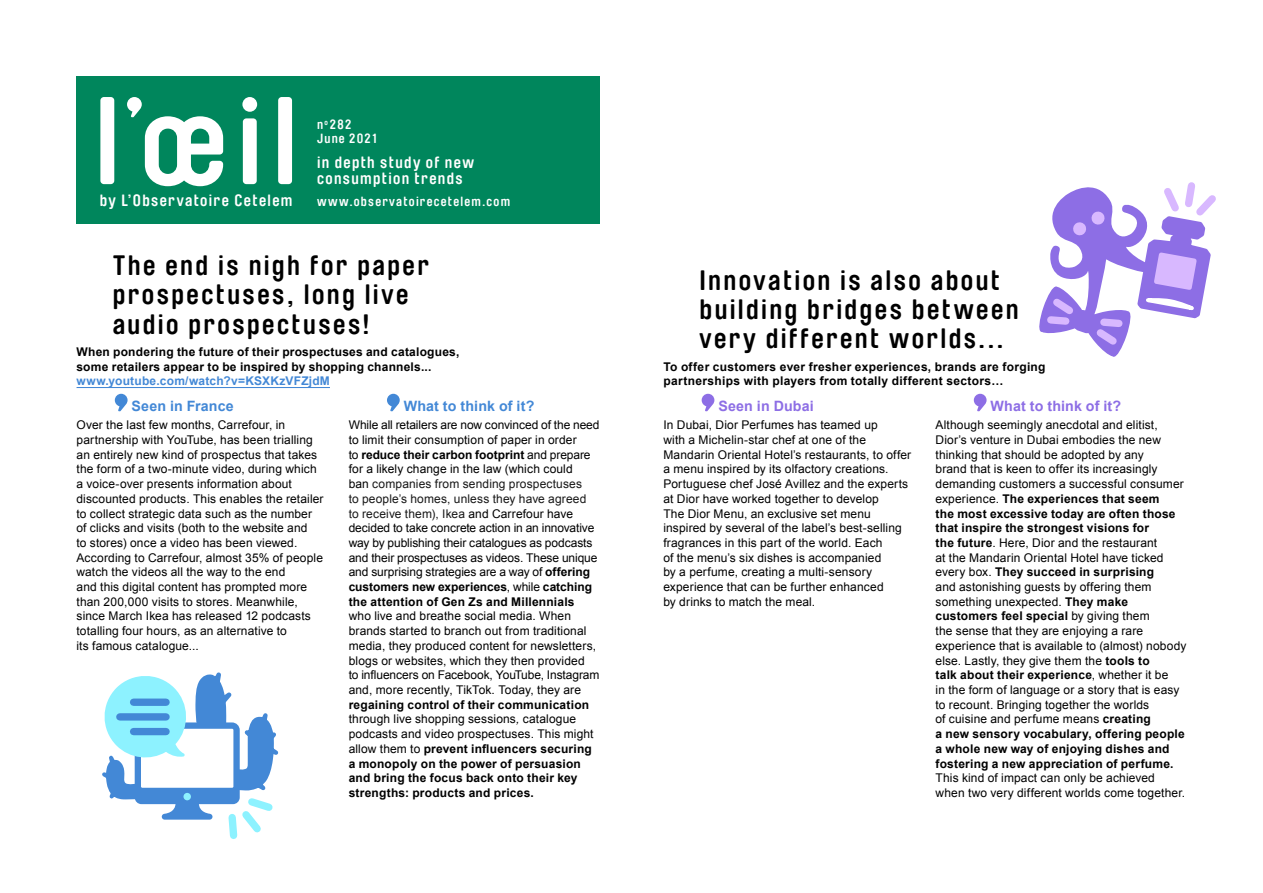
<style>
.page{position:relative;width:1263px;height:893px;background:#fff}
.page>*{position:absolute;margin:0;border:0;box-sizing:border-box;transform-origin:0 0}
.t1{font:700 27.75px/29.4px "Brauer Neue";letter-spacing:.085em;color:#000}
.t2{font:700 16.2px/16.5px "Brauer Neue";letter-spacing:.08em;color:#fff}
.t3{font:700 14.25px "Arial";letter-spacing:.01em;color:#4388d6}
.t4{font:700 14.25px "Arial";letter-spacing:.01em;color:#8d6ee5}
.t5{font:700 13.2px/13.5px "Brauer Neue";letter-spacing:.09em;color:#fff}
.t6{font:12px/14.7px "Arial";letter-spacing:.01em;color:#000}
.t7{font:700 12px/14.7px "Arial";letter-spacing:.02em;color:#000}
.t8{font:700 12px "Arial";letter-spacing:.015em;color:#4388d6}
.s1{font-weight:700}
.s2{color:#181818}
.s3{font-weight:400}
.s4{font-weight:400;font-style:italic}
</style>
<div class="page">
<svg style="left:702px;top:394px;width:12px;height:17px"></svg>
<svg style="left:974px;top:394px;width:12px;height:17px"></svg>
<svg style="left:115px;top:394px;width:13px;height:17px"></svg>
<svg style="left:387px;top:394px;width:13px;height:17px"></svg>
<div style="left:77px;top:77px;width:523px;height:147px;background:#00865c"></div>
<svg style="left:100px;top:97px;width:192px;height:89px"></svg>
<svg style="left:102px;top:672px;width:177px;height:167px"></svg>
<svg style="left:1039px;top:182px;width:177px;height:175px"></svg>
<hr style="left:77px;top:387px;width:253px;height:1px;background:#4388d6">
<p class="t5" style="left:317px;top:118px;width:62px">n<sup>o</sup> 282<br>June 2021</p>
<h2 class="t2" style="left:317px;top:154px;width:158px">in depth study of new consumption trends</h2>
<h2 class="t2" style="left:100px;top:192px;width:194px">by L’Observatoire Cetelem</h2>
<p class="t5" style="left:317px;top:195px;width:195px">www.observatoirecetelem.com</p>
<h1 class="t1" style="left:113px;top:251px;width:318px">The end is nigh for paper prospectuses, long live audio prospectuses!</h1>
<p class="t7" style="left:77px;top:345px;width:384px">When pondering the future of their prospectuses and catalogues, some retailers appear to be inspired by shopping channels...</p>
<p class="t8" style="left:77px;top:373px;width:255px">www.youtube.com/watch?v=KSXKzVFZjdM</p>
<p class="t3" style="left:132px;top:397px;width:104px">Seen in France</p>
<p class="t6" style="left:77px;top:418px;width:249px">Over the last few months, Carrefour, in partnership with YouTube, has been trialling an entirely new kind of prospectus that takes the form of a two-minute video, during which a voice-over presents information about discounted products. This enables the retailer to collect strategic data such as the number of clicks and visits (both to the website and<br>to stores) once a video has been viewed.<br>According to Carrefour, almost 35% of people watch the videos all the way to the end<br>and this digital content has prompted more than 200,000 visits to stores. Meanwhile, since March Ikea has released 12 podcasts totalling four hours, as an alternative to<br>its famous catalogue...</p>
<p class="t3" style="left:404px;top:397px;width:132px">What to think of it?</p>
<p class="t6" style="left:349px;top:418px;width:252px">While all retailers are now convinced of the need to limit their consumption of paper in order<br>to <span class="s1">reduce their carbon footprint</span> and prepare for a likely change in the law (which could<br>ban <span class="s2">companies from sending prospectuses<br>to people’s homes, unless they have agreed<br>to receive them), Ikea</span> and Carrefour have decided to take concrete action in an innovative way by publishing their catalogues as podcasts and their prospectuses as videos. These unique and surprising strategies are a way of <span class="s1">offering customers new experiences</span>, while <span class="s1">catching the attention of Gen Zs and Millennials</span></p>
<p class="t6" style="left:349px;top:609px;width:252px">who live and breathe social media. When brands started to branch out from traditional media, they produced content for newsletters, blogs or websites, which they then provided<br>to influencers on Facebook, YouTube, Instagram and, more recently, TikTok. Today, they are</p>
<p class="t7" style="left:349px;top:697px;width:246px">regaining control of their communication <span class="s3">through live shopping sessions</span><span class="s4">,</span> <span class="s3">catalogue podcasts and video prospectuses. This might allow them to</span> prevent influencers securing a monopoly on the power of persuasion and bring the focus back onto their key strengths: products and prices.</p>
<h1 class="t1" style="left:699px;top:265px;width:321px">Innovation is also about building bridges between very different worlds...</h1>
<p class="t7" style="left:663px;top:359px;width:384px">To offer customers ever fresher experiences, brands are forging partnerships with players from totally different sectors…</p>
<p class="t4" style="left:718px;top:397px;width:97px">Seen in Dubai</p>
<p class="t6" style="left:663px;top:418px;width:249px">In Dubai, Dior Perfumes has teamed up<br>with a Michelin-star chef at one of the Mandarin Oriental Hotel’s restaurants, to offer a menu inspired by its olfactory creations.<br>Portuguese chef José Avillez and the experts at Dior have worked together to develop<br>The Dior Menu, an exclusive set menu inspired by several of the label’s best-selling fragrances in this part of the world. Each<br>of the menu’s six dishes is accompanied<br>by a perfume, creating a multi‑sensory experience that can be further enhanced<br>by drinks to match the meal.</p>
<p class="t4" style="left:990px;top:397px;width:132px">What to think of it?</p>
<p class="t6" style="left:935px;top:418px;width:252px">Although seemingly anecdotal and elitist, Dior’s venture in Dubai embodies the new thinking that should be adopted by any<br>brand that is keen to offer its increasingly demanding customers a successful consumer experience. <span class="s1">The experiences that seem<br>the most excessive today are often those that inspire the strongest visions for<br>the future</span>. Here, Dior and the restaurant<br>at the Mandarin Oriental Hotel have ticked every box. <span class="s1">They succeed in surprising<br></span>and astonishing guests by offering them something unexpected. <span class="s1">They make customers feel special</span> by giving them<br>the sense that they are enjoying a rare experience that is available to (almost) nobody else. Lastly, they give them the <span class="s1">tools to<br>talk about their experience</span>, whether it be<br>in the form of language or a story that is easy to recount. Bringing together the worlds<br>of cuisine and perfume means <span class="s1">creating<br>a new sensory vocabulary, offering people a whole new way of enjoying dishes and fostering a new appreciation of perfume.</span></p>
<p class="t6" style="left:935px;top:771px;width:251px">This kind of impact can only be achieved when two very different worlds come together.</p>
</div>
